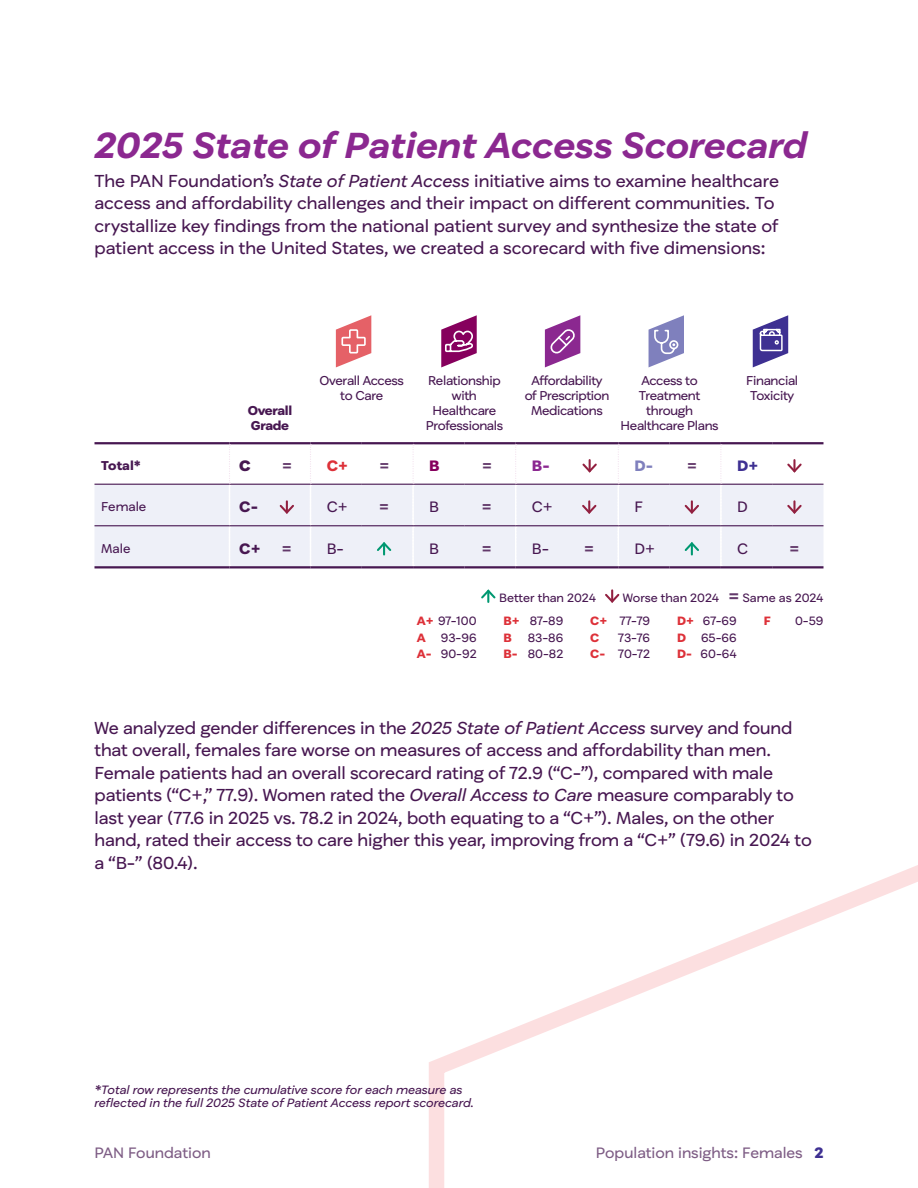
<style>
.page{position:relative;width:918px;height:1188px;background:#fff}
.page>*{position:absolute;margin:0;border:0;box-sizing:border-box;transform-origin:0 0}
.t1{font:italic 700 36px "FAIRE Luma Sans";color:#8b2890}
.t2{font:17.25px/22.5px "FAIRE Luma Sans";letter-spacing:-.005em;color:#471751}
.t3{font:15px "FAIRE Luma Sans";color:#7e5d85}
.t4{font:15px "FAIRE Luma Sans";color:#471751}
.t5{font:900 15px "FAIRE Luma Sans";color:#633a6b}
.t6{font:900 15px "FAIRE Luma Sans";color:#471751}
.t7{font:900 15px "FAIRE Luma Sans";color:#dd3139}
.t8{font:900 15px "FAIRE Luma Sans";color:#8b2890}
.t9{font:900 15px "FAIRE Luma Sans";color:#7f80bd}
.t10{font:900 15px "FAIRE Luma Sans";color:#3e3092}
.t11{font:15px "FAIRE Luma Sans Super";color:#471751}
.t12{font:900 15px "FAIRE Luma Sans";color:#86005d}
.t13{font:12.75px/15px "FAIRE Luma Sans";letter-spacing:-.025em;color:#471751;text-align:center}
.t14{font:900 12.75px/15px "FAIRE Luma Sans";letter-spacing:-.025em;color:#471751}
.t15{font:12px/16.5px "FAIRE Luma Sans";color:#471751;text-align:justify}
.t16{font:italic 12px/13.5px "FAIRE Luma Sans";color:#471751}
.t17{font:900 12px "FAIRE Luma Sans";color:#dd3139}
.s1{font-style:italic}
.s2{font-weight:900;font-size:16.5px;color:#633a6b}
.s3{font-weight:900;color:#dd3139}
.s4{font-weight:900;color:#3e3092}
</style>
<div class="page">
<svg style="left:481px;top:589px;width:15px;height:13px"></svg>
<svg style="left:605px;top:590px;width:15px;height:13px"></svg>
<div style="left:94px;top:484px;width:730px;height:83px;background:#eef0f8"></div>
<hr style="left:94px;top:442px;width:136px;height:2px;background:#471751">
<hr style="left:230px;top:442px;width:40px;height:2px;background:#471751">
<hr style="left:270px;top:442px;width:40px;height:2px;background:#471751">
<hr style="left:310px;top:442px;width:52px;height:2px;background:#471751">
<hr style="left:362px;top:442px;width:51px;height:2px;background:#471751">
<hr style="left:413px;top:442px;width:51px;height:2px;background:#471751">
<hr style="left:464px;top:442px;width:52px;height:2px;background:#471751">
<hr style="left:516px;top:442px;width:51px;height:2px;background:#471751">
<hr style="left:567px;top:442px;width:51px;height:2px;background:#471751">
<hr style="left:618px;top:442px;width:52px;height:2px;background:#471751">
<hr style="left:670px;top:442px;width:51px;height:2px;background:#471751">
<hr style="left:721px;top:442px;width:51px;height:2px;background:#471751">
<hr style="left:772px;top:442px;width:51px;height:2px;background:#471751">
<hr style="left:94px;top:484px;width:136px;height:1px;background:#471751">
<hr style="left:94px;top:525px;width:136px;height:1px;background:#471751">
<hr style="left:230px;top:525px;width:40px;height:1px;background:#471751">
<hr style="left:270px;top:525px;width:40px;height:1px;background:#471751">
<hr style="left:310px;top:525px;width:52px;height:1px;background:#471751">
<hr style="left:362px;top:525px;width:51px;height:1px;background:#471751">
<hr style="left:413px;top:525px;width:51px;height:1px;background:#471751">
<hr style="left:464px;top:525px;width:52px;height:1px;background:#471751">
<hr style="left:516px;top:525px;width:51px;height:1px;background:#471751">
<hr style="left:567px;top:525px;width:51px;height:1px;background:#471751">
<hr style="left:618px;top:525px;width:52px;height:1px;background:#471751">
<hr style="left:670px;top:525px;width:51px;height:1px;background:#471751">
<hr style="left:721px;top:525px;width:51px;height:1px;background:#471751">
<hr style="left:772px;top:525px;width:51px;height:1px;background:#471751">
<hr style="left:230px;top:484px;width:40px;height:1px;background:#471751">
<hr style="left:270px;top:484px;width:40px;height:1px;background:#471751">
<hr style="left:310px;top:484px;width:52px;height:1px;background:#471751">
<hr style="left:362px;top:484px;width:51px;height:1px;background:#471751">
<hr style="left:413px;top:484px;width:51px;height:1px;background:#471751">
<hr style="left:464px;top:484px;width:52px;height:1px;background:#471751">
<hr style="left:516px;top:484px;width:51px;height:1px;background:#471751">
<hr style="left:567px;top:484px;width:51px;height:1px;background:#471751">
<hr style="left:618px;top:484px;width:52px;height:1px;background:#471751">
<hr style="left:670px;top:484px;width:51px;height:1px;background:#471751">
<hr style="left:721px;top:484px;width:51px;height:1px;background:#471751">
<hr style="left:772px;top:484px;width:51px;height:1px;background:#471751">
<svg style="left:310px;top:442px;width:1px;height:124px"></svg>
<svg style="left:412px;top:442px;width:2px;height:124px"></svg>
<svg style="left:618px;top:442px;width:1px;height:124px"></svg>
<svg style="left:720px;top:442px;width:2px;height:124px"></svg>
<svg style="left:515px;top:442px;width:2px;height:124px"></svg>
<svg style="left:229px;top:442px;width:2px;height:124px"></svg>
<hr style="left:94px;top:566px;width:136px;height:2px;background:#471751">
<hr style="left:230px;top:566px;width:40px;height:2px;background:#471751">
<hr style="left:270px;top:566px;width:40px;height:2px;background:#471751">
<hr style="left:310px;top:566px;width:52px;height:2px;background:#471751">
<hr style="left:362px;top:566px;width:51px;height:2px;background:#471751">
<hr style="left:413px;top:566px;width:51px;height:2px;background:#471751">
<hr style="left:464px;top:566px;width:52px;height:2px;background:#471751">
<hr style="left:516px;top:566px;width:51px;height:2px;background:#471751">
<hr style="left:567px;top:566px;width:51px;height:2px;background:#471751">
<hr style="left:618px;top:566px;width:52px;height:2px;background:#471751">
<hr style="left:670px;top:566px;width:51px;height:2px;background:#471751">
<hr style="left:721px;top:566px;width:51px;height:2px;background:#471751">
<hr style="left:772px;top:566px;width:51px;height:2px;background:#471751">
<svg style="left:582px;top:460px;width:15px;height:13px"></svg>
<svg style="left:787px;top:460px;width:15px;height:13px"></svg>
<svg style="left:278px;top:501px;width:18px;height:15px"></svg>
<svg style="left:580px;top:501px;width:18px;height:15px"></svg>
<svg style="left:683px;top:501px;width:18px;height:15px"></svg>
<svg style="left:785px;top:501px;width:19px;height:15px"></svg>
<svg style="left:375px;top:540px;width:18px;height:15px"></svg>
<svg style="left:683px;top:540px;width:18px;height:15px"></svg>
<svg style="left:336px;top:315px;width:35px;height:52px"></svg>
<svg style="left:545px;top:315px;width:35px;height:52px"></svg>
<svg style="left:441px;top:315px;width:36px;height:52px"></svg>
<svg style="left:649px;top:315px;width:35px;height:52px"></svg>
<svg style="left:753px;top:315px;width:35px;height:52px"></svg>
<svg style="left:429px;top:865px;width:489px;height:323px"></svg>
<h1 class="t1" style="left:94px;top:122px;width:714px">2025 State of Patient Access Scorecard</h1>
<p class="t2" style="left:94px;top:169px;width:686px">The PAN Foundation’s <span class="s1">State of Patient Access</span> initiative aims to examine healthcare access and affordability challenges and their impact on different communities. To crystallize key findings from the national patient survey and synthesize the state of patient access in the United States, we created a scorecard with five dimensions:</p>
<p class="t14" style="left:248px;top:403px;width:46px">Overall<br>Grade</p>
<p class="t13" style="left:320px;top:373px;width:86px">Overall Access to Care</p>
<p class="t13" style="left:426px;top:373px;width:79px">Relationship with<br>Healthcare<br>Professionals</p>
<p class="t13" style="left:525px;top:373px;width:86px">Affordability of Prescription<br>Medications</p>
<p class="t13" style="left:621px;top:372px;width:100px">Access to<br>Treatment through<br>Healthcare Plans</p>
<p class="t13" style="left:746px;top:372px;width:54px">Financial<br>Toxicity</p>
<p class="t14" style="left:101px;top:458px;width:41px">Total*</p>
<p class="t11" style="left:239px;top:457px;width:13px">C</p>
<p class="t5" style="left:282px;top:457px;width:11px">=</p>
<p class="t7" style="left:327px;top:457px;width:23px">C+</p>
<p class="t5" style="left:380px;top:457px;width:11px">=</p>
<p class="t12" style="left:429px;top:457px;width:12px">B</p>
<p class="t5" style="left:482px;top:457px;width:11px">=</p>
<p class="t8" style="left:532px;top:457px;width:19px">B-</p>
<p class="t9" style="left:635px;top:457px;width:20px">D-</p>
<p class="t5" style="left:687px;top:457px;width:11px">=</p>
<p class="t10" style="left:737px;top:457px;width:23px">D+</p>
<p class="t13" style="left:101px;top:499px;width:47px">Female</p>
<p class="t6" style="left:239px;top:498px;width:20px">C-</p>
<p class="t4" style="left:327px;top:498px;width:22px">C+</p>
<p class="t5" style="left:379px;top:498px;width:11px">=</p>
<p class="t4" style="left:429px;top:498px;width:11px">B</p>
<p class="t5" style="left:482px;top:498px;width:11px">=</p>
<p class="t4" style="left:532px;top:498px;width:22px">C+</p>
<p class="t4" style="left:635px;top:498px;width:10px">F</p>
<p class="t4" style="left:737px;top:498px;width:12px">D</p>
<p class="t13" style="left:101px;top:541px;width:31px">Male</p>
<p class="t6" style="left:239px;top:539px;width:23px">C+</p>
<p class="t5" style="left:282px;top:539px;width:11px">=</p>
<p class="t4" style="left:327px;top:539px;width:19px">B-</p>
<p class="t4" style="left:429px;top:539px;width:11px">B</p>
<p class="t5" style="left:482px;top:539px;width:11px">=</p>
<p class="t4" style="left:532px;top:539px;width:19px">B-</p>
<p class="t5" style="left:584px;top:539px;width:11px">=</p>
<p class="t4" style="left:635px;top:539px;width:22px">D+</p>
<p class="t4" style="left:737px;top:539px;width:13px">C</p>
<p class="t5" style="left:790px;top:539px;width:11px">=</p>
<p class="t15" style="left:499px;top:589px;width:98px">Better than 2024</p>
<p class="t15" style="left:623px;top:589px;width:202px">Worse than 2024 <span class="s2">=</span> Same as 2024</p>
<p class="t15" style="left:417px;top:613px;width:61px"><span class="s3">A+</span> 97-100<br><span class="s3">A</span> 93-96<br><span class="s3">A-</span> 90-92</p>
<p class="t15" style="left:504px;top:613px;width:61px"><span class="s3">B+</span> 87-89<br><span class="s3">B</span></p>
<p class="t15" style="left:504px;top:629px;width:61px;text-align:right">83-86<br><span class="s3">B-</span> 80-82</p>
<p class="t15" style="left:590px;top:613px;width:61px"><span class="s3">C+</span> 77-79<br><span class="s3">C</span></p>
<p class="t15" style="left:590px;top:629px;width:61px;text-align:right">73-76<br><span class="s3">C-</span> 70-72</p>
<p class="t15" style="left:677px;top:613px;width:61px"><span class="s3">D+</span> 67-69<br><span class="s3">D</span> 65-66<br><span class="s3">D-</span> 60-64</p>
<p class="t17" style="left:764px;top:614px;width:9px">F</p>
<p class="t15" style="left:795px;top:613px;width:30px">0-59</p>
<p class="t2" style="left:94px;top:716px;width:719px">We analyzed gender differences in the <span class="s1">2025 State of Patient Access</span> survey and found that overall, females fare worse on measures of access and affordability than men.<br>Female patients had an overall scorecard rating of 72.9 (“C-”), compared with male patients (“C+,” 77.9). Women rated the <span class="s1">Overall Access to Care</span> measure comparably to last year (77.6 in 2025 vs. 78.2 in 2024, both equating to a “C+”). Males, on the other hand, rated their access to care higher this year, improving from a “C+” (79.6) in 2024 to a “B-” (80.4).</p>
<p class="t16" style="left:94px;top:1082px;width:381px">*Total row represents the cumulative score for each measure as reflected in the full 2025 State of Patient Access report scorecard.</p>
<p class="t3" style="left:94px;top:1143px;width:118px">PAN Foundation</p>
<p class="t3" style="left:596px;top:1143px;width:229px">Population insights: Females <span class="s4">2</span></p>
</div>
